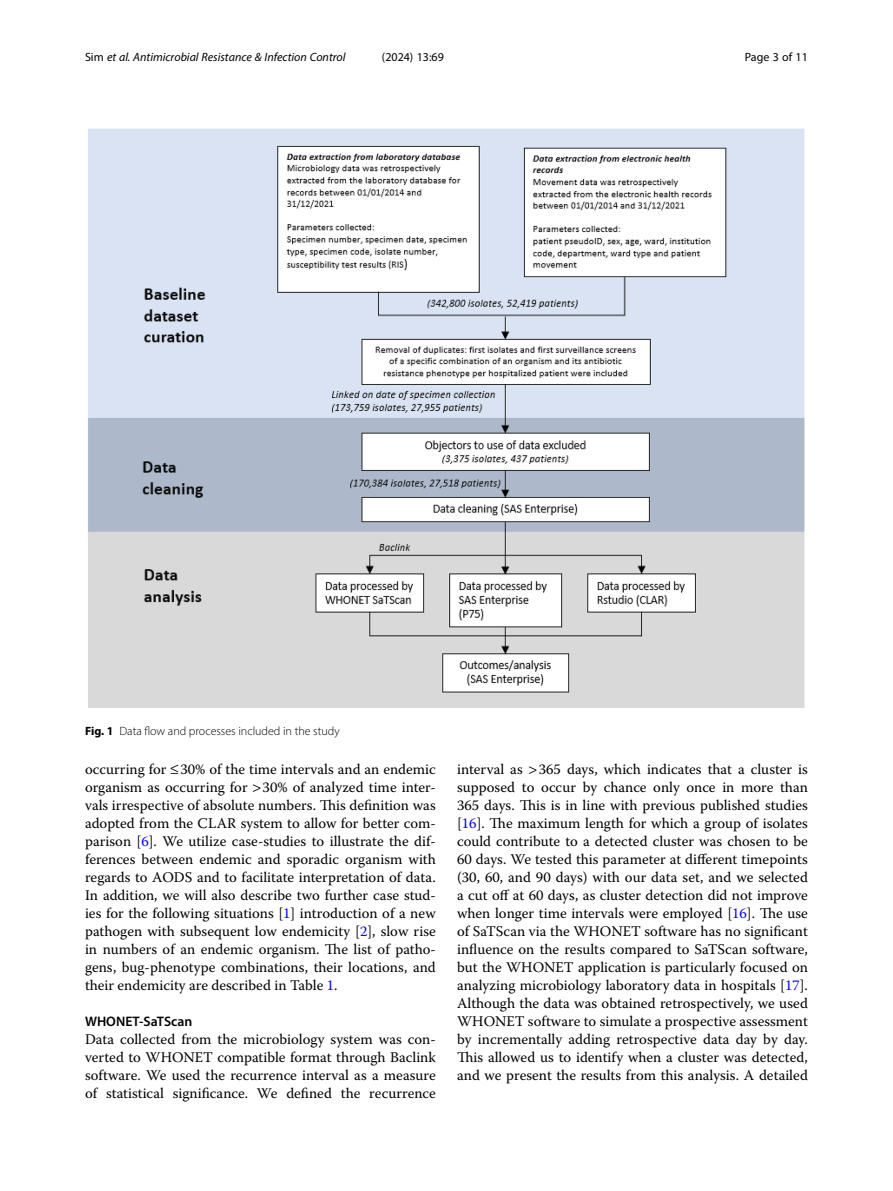
<style>
.page{position:relative;width:893px;height:1191px;background:#fff}
.page>*{position:absolute;margin:0;border:0;box-sizing:border-box;transform-origin:0 0}
.Body_Text{font:14.7px/18px "Warnock Pro";color:#000;text-align:justify}
.Body_Text_Indent{font:14.7px/18px "Warnock Pro";color:#000;text-align:justify}
.Head_2{font:600 13.8px "Myriad Pro";color:#000}
.t1{font:italic 12px "Myriad Pro";color:#000}
.Figure_Caption{font:300 12px "Myriad Pro";color:#000}
.t2{font:12px "Myriad Pro";color:#000}
.s1{font-style:normal}
.s2{font-weight:700}
.s3{color:#00f}
</style>
<div class="page">
<img style="left:88px;top:128px;width:717px;height:579px">
<p class="t1" style="left:85px;top:50px;width:262px"><span class="s1">Sim</span> et al. Antimicrobial Resistance &amp; Infection Control</p>
<p class="t2" style="left:382px;top:50px;width:63px">(2024) 13:69</p>
<p class="t2" style="left:745px;top:50px;width:65px">Page 3 of 11</p>
<p class="Figure_Caption" style="left:85px;top:723px;width:256px"><span class="s2">Fig. 1</span> Data flow and processes included in the study</p>
<p class="Body_Text_Indent" style="left:85px;top:760px;width:352px">occurring for ≤30% of the time intervals and an endemic organism as occurring for 30% of analyzed time inter&shy;vals irrespective of absolute numbers. This definition was adopted from the CLAR system to allow for better com&shy;parison [<span class="s3">6</span>]. We utilize case-studies to illustrate the dif&shy;ferences between endemic and sporadic organism with regards to AODS and to facilitate interpretation of data.<br>In addition, we will also describe two further case stud&shy;ies for the following situations [<span class="s3">1</span>] introduction of a new pathogen with subsequent low endemicity [<span class="s3">2</span>], slow rise in numbers of an endemic organism. The list of patho&shy;gens, bug-phenotype combinations, their locations, and their endemicity are described in Table <span class="s3">1</span>.</p>
<p class="Head_2" style="left:85px;top:1013px;width:109px">WHONET-SaTScan</p>
<p class="Body_Text" style="left:85px;top:1030px;width:352px">Data collected from the microbiology system was con&shy;verted to WHONET compatible format through Baclink software. We used the recurrence interval as a measure of statistical significance. We defined the recurrence</p>
<p class="Body_Text" style="left:457px;top:760px;width:352px">interval as 365 days, which indicates that a cluster is supposed to occur by chance only once in more than 365 days. This is in line with previous published studies [<span class="s3">16</span>]. The maximum length for which a group of isolates could contribute to a detected cluster was chosen to be 60 days. We tested this parameter at different timepoints (30, 60, and 90 days) with our data set, and we selected a cut off at 60 days, as cluster detection did not improve when longer time intervals were employed [<span class="s3">16</span>]. The use of SaTScan via the WHONET software has no significant influence on the results compared to SaTScan software, but the WHONET application is particularly focused on analyzing microbiology laboratory data in hospitals [<span class="s3">17</span>].<br>Although the data was obtained retrospectively, we used WHONET software to simulate a prospective assessment by incrementally adding retrospective data day by day.<br>This allowed us to identify when a cluster was detected, and we present the results from this analysis. A detailed</p>
</div>
